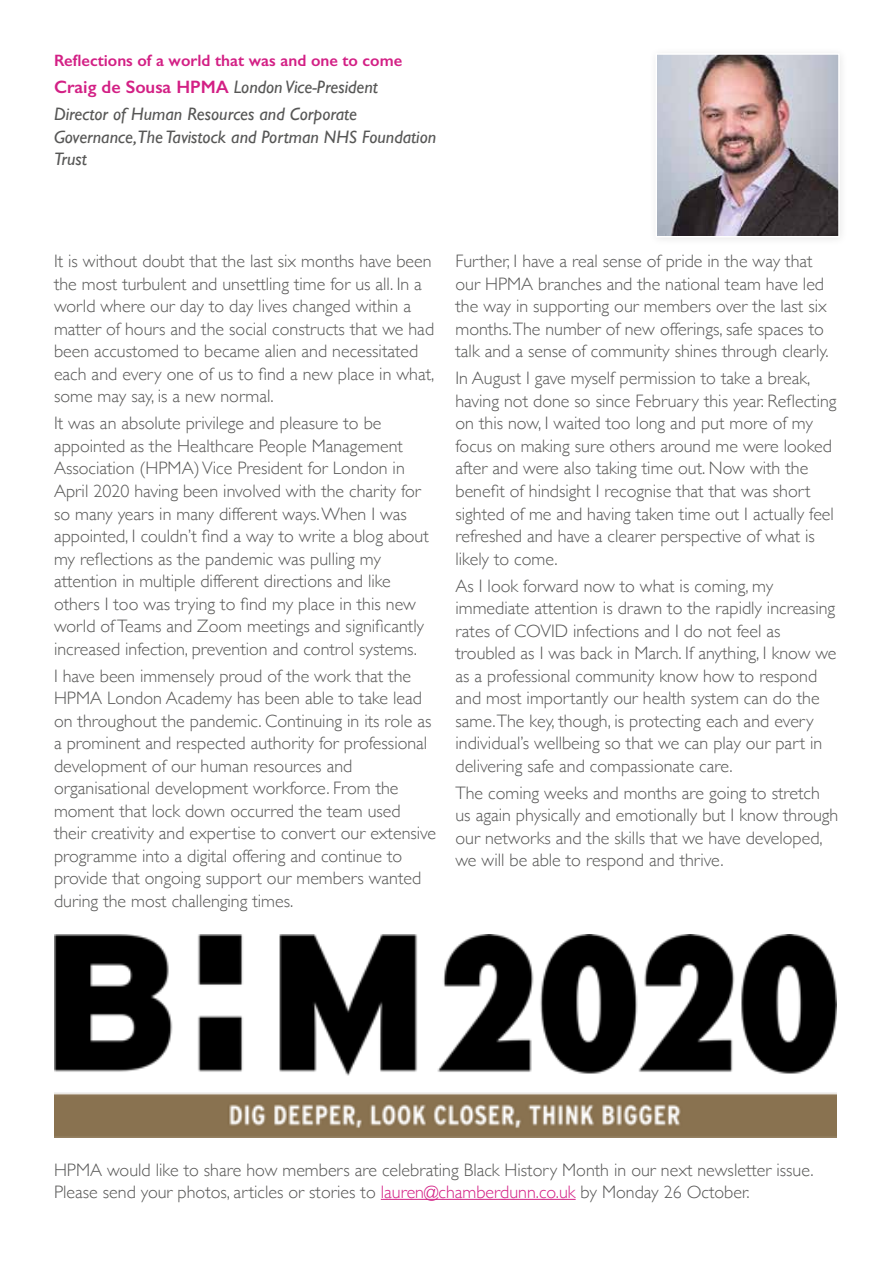
<style>
.page{position:relative;width:893px;height:1263px;background:#fff}
.page>*{position:absolute;margin:0;border:0;box-sizing:border-box;transform-origin:0 0}
.t1{font:300 18px/22.5px "Gill Sans";color:#575756}
.t2{font:italic 18px/27px "Gill Sans";color:#575756}
.t3{font:600 16.5px "Gill Sans";color:#d32085}
.s1{font-weight:600;font-style:normal;color:#d32085}
.s2{color:#d32085}
</style>
<div class="page">
<div style="left:648px;top:46px;width:201px;height:201px;background:#fbfbfb"></div>
<img style="left:658px;top:56px;width:179px;height:178px">
<div style="left:655px;top:53px;width:185px;height:184px;border:2px solid #fff"></div>
<img style="left:54px;top:935px;width:783px;height:203px">
<hr style="left:381px;top:1199px;width:195px;height:1px;background:#d32085">
<p class="t3" style="left:54px;top:51px;width:350px">Reflections of a world that was and one to come</p>
<p class="t2" style="left:54px;top:74px;width:325px"><span class="s1">Craig de Sousa HPMA</span> London Vice-President<br>Director of Human Resources and Corporate</p>
<p class="t2" style="left:54px;top:126px;width:384px;line-height:22.5px">Governance,The Tavistock and Portman NHS Foundation<br>Trust</p>
<p class="t1" style="left:54px;top:249px;width:382px">It is without doubt that the last six months have been the most turbulent and unsettling time for us all. In a world where our day to day lives changed within a matter of hours and the social constructs that we had been accustomed to became alien and necessitated each and every one of us to find a new place in what, some may say, is a new normal.</p>
<p class="t1" style="left:54px;top:411px;width:376px">It was an absolute privilege and pleasure to be appointed as the Healthcare People Management Association (HPMA) Vice President for London in April 2020 having been involved with the charity for so many years in many different ways. When I was appointed, I couldn’t find a way to write a blog about my reflections as the pandemic was pulling my attention in multiple different directions and like others I too was trying to find my place in this new world of Teams and Zoom meetings and significantly increased infection, prevention and control systems.</p>
<p class="t1" style="left:54px;top:663px;width:384px">I have been immensely proud of the work that the HPMA London Academy has been able to take lead on throughout the pandemic. Continuing in its role as a prominent and respected authority for professional development of our human resources and organisational development workforce. From the moment that lock down occurred the team used their creativity and expertise to convert our extensive programme into a digital offering and continue to provide that ongoing support our members wanted during the most challenging times.</p>
<p class="t1" style="left:455px;top:249px;width:375px">Further, I have a real sense of pride in the way that our HPMA branches and the national team have led the way in supporting our members over the last six months.The number of new offerings, safe spaces to talk and a sense of community shines through clearly.</p>
<p class="t1" style="left:455px;top:366px;width:383px">In August I gave myself permission to take a break, having not done so since February this year. Reflecting on this now, I waited too long and put more of my focus on making sure others around me were looked after and were also taking time out. Now with the benefit of hindsight I recognise that that was short sighted of me and having taken time out I actually feel refreshed and have a clearer perspective of what is likely to come.</p>
<p class="t1" style="left:455px;top:573px;width:383px">As I look forward now to what is coming, my immediate attention is drawn to the rapidly increasing rates of COVID infections and I do not feel as troubled as I was back in March. If anything, I know we as a professional community know how to respond and most importantly our health system can do the same.The key, though, is protecting each and every individual’s wellbeing so that we can play our part in delivering safe and compassionate care.</p>
<p class="t1" style="left:455px;top:780px;width:384px">The coming weeks and months are going to stretch us again physically and emotionally but I know through our networks and the skills that we have developed, we will be able to respond and thrive.</p>
<p class="t1" style="left:54px;top:1157px;width:761px">HPMA would like to share how members are celebrating Black History Month in our next newsletter issue.<br>Please send your photos, articles or stories to <span class="s2">lauren@chamberdunn.co.uk</span> by Monday 26 October.</p>
</div>
